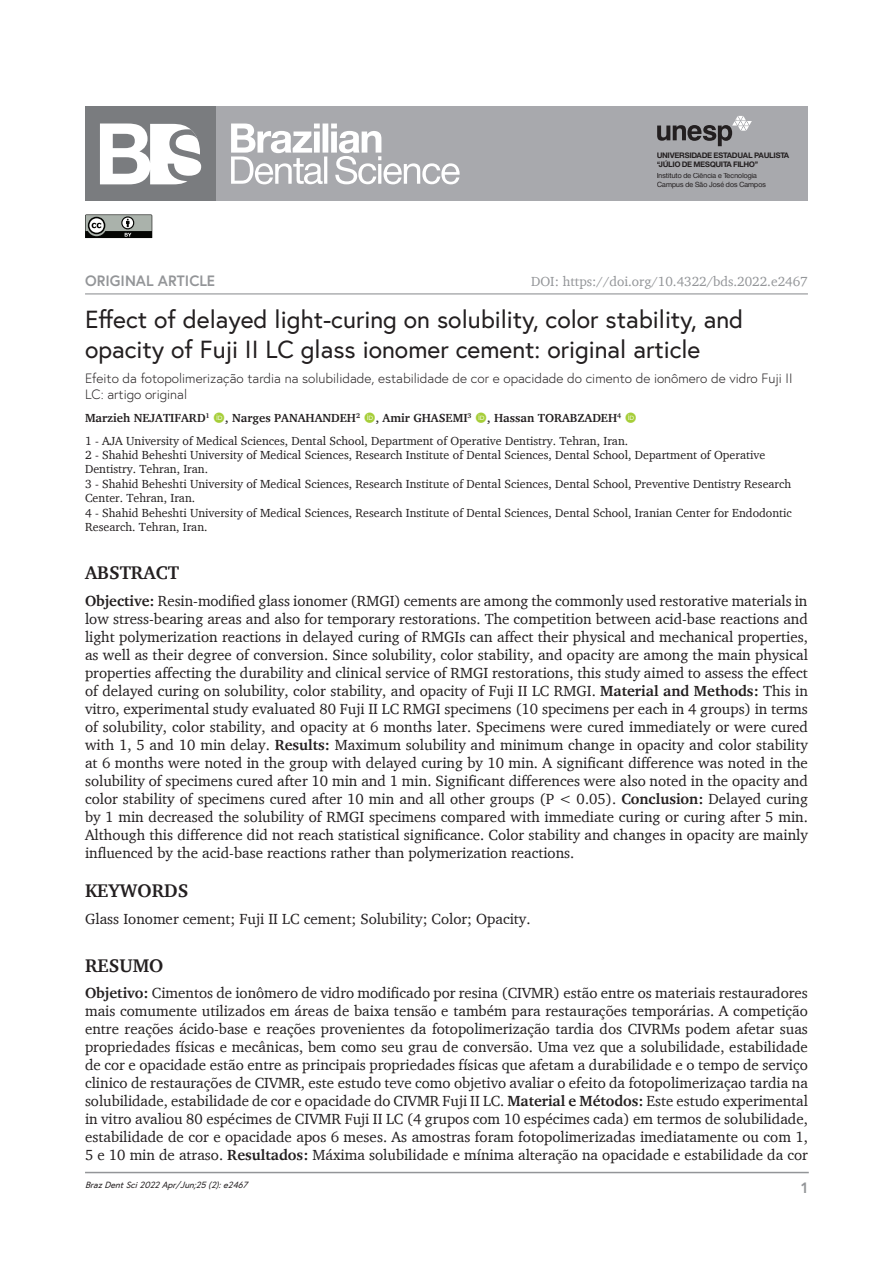
<style>
.page{position:relative;width:893px;height:1263px;background:#fff}
.page>*{position:absolute;margin:0;border:0;box-sizing:border-box;transform-origin:0 0}
.ArticleTitle{font:24.75px/29.7px "Europa";color:#231f20}
.AbstractTitle{font:700 18.75px "Charter";color:#231f20}
.KeywordsTitle{font:700 18.75px "Charter";color:#231f20}
.AbstractTitle-Trans1{font:700 18.75px "Charter";color:#231f20}
.Abstract{font:15px/18px "Charter";color:#231f20;text-align:justify}
.Abstract-Trans1{font:15px/18px "Charter";color:#231f20;text-align:justify}
.Keywords{font:15px "Charter";color:#231f20}
.t1{font:700 15px "Europa";color:#939598}
.ArticleTitle-Trans1{font:300 13.5px/16.2px "Europa";color:#231f20}
.t2{font:13.5px "Charter";color:#939598}
.Affiliations{font:12px/14.4px "Charter";color:#231f20}
.Authors{font:700 12px "Charter";color:#231f20}
.t3{font:italic 9px "Europa";color:#231f20}
.t4{font:700 7.35px/8.7px "Sh Europa Nr 2";letter-spacing:.025em;color:#231f20}
.t5{font:6.9px/8.2px "Sh Europa Nr 2";letter-spacing:.025em;color:#231f20}
.s1{font-weight:700}
</style>
<div class="page">
<svg style="left:85px;top:214px;width:68px;height:25px;background:#7d817d"></svg>
<div style="left:85px;top:106px;width:723px;height:95px;background:#a8a9ad"></div>
<svg style="left:657px;top:116px;width:95px;height:30px"></svg>
<svg style="left:231px;top:124px;width:229px;height:60px"></svg>
<div style="left:85px;top:106px;width:131px;height:95px;background:#7a7c7f"></div>
<svg style="left:100px;top:124px;width:102px;height:60px"></svg>
<hr style="left:85px;top:293px;width:723px;height:1px;background:#939598">
<hr style="left:85px;top:1172px;width:724px;height:1px;background:#939598">
<p class="t4" style="left:657px;top:151px;width:134px">UNIVERSIDADE ESTADUAL PAULISTA “JÚLIO DE MESQUITA FILHO”</p>
<p class="t5" style="left:657px;top:172px;width:110px">Instituto de Ciência e Tecnologia<br>Campus de São José dos Campos</p>
<p class="t1" style="left:85px;top:270px;width:132px">ORIGINAL ARTICLE</p>
<p class="t2" style="left:531px;top:273px;width:278px">DOI: https://doi.org/10.4322/bds.2022.e2467</p>
<p class="ArticleTitle" style="left:85px;top:304px;width:660px">Effect of delayed light-curing on solubility, color stability, and opacity of Fuji II LC glass ionomer cement: original article</p>
<p class="ArticleTitle-Trans1" style="left:85px;top:370px;width:709px">Efeito da fotopolimerização tardia na solubilidade, estabilidade de cor e opacidade do cimento de ionômero de vidro Fuji II<br>LC: artigo original</p>
<p class="Authors" style="left:85px;top:410px;width:126px">Marzieh NEJATIFARD<sup>1</sup></p>
<p class="Authors" style="left:225px;top:410px;width:136px">, Narges PANAHANDEH<sup>2</sup></p>
<p class="Authors" style="left:376px;top:410px;width:98px">, Amir GHASEMI<sup>3</sup></p>
<p class="Authors" style="left:487px;top:410px;width:136px">, Hassan TORABZADEH<sup>4</sup></p>
<p class="Affiliations" style="left:85px;top:433px;width:545px">1 - AJA University of Medical Sciences, Dental School, Department of Operative Dentistry. Tehran, Iran.</p>
<p class="Affiliations" style="left:85px;top:447px;width:682px">2 - Shahid Beheshti University of Medical Sciences, Research Institute of Dental Sciences, Dental School, Department of Operative<br>Dentistry. Tehran, Iran.</p>
<p class="Affiliations" style="left:85px;top:476px;width:708px">3 - Shahid Beheshti University of Medical Sciences, Research Institute of Dental Sciences, Dental School, Preventive Dentistry Research<br>Center. Tehran, Iran.</p>
<p class="Affiliations" style="left:85px;top:505px;width:708px">4 - Shahid Beheshti University of Medical Sciences, Research Institute of Dental Sciences, Dental School, Iranian Center for Endodontic<br>Research. Tehran, Iran.</p>
<p class="AbstractTitle" style="left:85px;top:561px;width:95px">ABSTRACT</p>
<p class="Abstract" style="left:85px;top:591px;width:724px"><span class="s1">Objective:</span> Resin-modified glass ionomer (RMGI) cements are among the commonly used restorative materials in low stress-bearing areas and also for temporary restorations. The competition between acid-base reactions and light polymerization reactions in delayed curing of RMGIs can affect their physical and mechanical properties, as well as their degree of conversion. Since solubility, color stability, and opacity are among the main physical properties affecting the durability and clinical service of RMGI restorations, this study aimed to assess the effect of delayed curing on solubility, color stability, and opacity of Fuji II LC RMGI. <span class="s1">Material and Methods:</span> This in vitro, experimental study evaluated 80 Fuji II LC RMGI specimens (10 specimens per each in 4 groups) in terms of solubility, color stability, and opacity at 6 months later. Specimens were cured immediately or were cured with 1, 5 and 10 min delay. <span class="s1">Results:</span> Maximum solubility and minimum change in opacity and color stability at 6 months were noted in the group with delayed curing by 10 min. A significant difference was noted in the solubility of specimens cured after 10 min and 1 min. Significant differences were also noted in the opacity and color stability of specimens cured after 10 min and all other groups (P &lt; 0.05). <span class="s1">Conclusion:</span> Delayed curing by 1 min decreased the solubility of RMGI specimens compared with immediate curing or curing after 5 min.<br>Although this difference did not reach statistical significance. Color stability and changes in opacity are mainly influenced by the acid-base reactions rather than polymerization reactions.</p>
<p class="KeywordsTitle" style="left:85px;top:879px;width:105px">KEYWORDS</p>
<p class="Keywords" style="left:85px;top:909px;width:447px">Glass Ionomer cement; Fuji II LC cement; Solubility; Color; Opacity.</p>
<p class="AbstractTitle-Trans1" style="left:85px;top:953px;width:80px">RESUMO</p>
<p class="Abstract-Trans1" style="left:85px;top:984px;width:724px"><span class="s1">Objetivo:</span> Cimentos de ionômero de vidro modificado por resina (CIVMR) estão entre os materiais restauradores mais comumente utilizados em áreas de baixa tensão e também para restaurações temporárias. A competição entre reações ácido-base e reações provenientes da fotopolimerização tardia dos CIVRMs podem afetar suas propriedades físicas e mecânicas, bem como seu grau de conversão. Uma vez que a solubilidade, estabilidade de cor e opacidade estão entre as principais propriedades físicas que afetam a durabilidade e o tempo de serviço clinico de restaurações de CIVMR, este estudo teve como objetivo avaliar o efeito da fotopolimerizaçao tardia na solubilidade, estabilidade de cor e opacidade do CIVMR Fuji II LC. <span class="s1">Material e Métodos:</span> Este estudo experimental in vitro avaliou 80 espécimes de CIVMR Fuji II LC (4 grupos com 10 espécimes cada) em termos de solubilidade, estabilidade de cor e opacidade apos 6 meses. As amostras foram fotopolimerizadas imediatamente ou com 1, 5 e 10 min de atraso. <span class="s1">Resultados:</span> Máxima solubilidade e mínima alteração na opacidade e estabilidade da cor</p>
<p class="t3" style="left:85px;top:1179px;width:167px">BrazDentSci2022Apr/Jun;25(2):e2467</p>
<p class="t1" style="left:801px;top:1177px;width:8px">1</p>
</div>
